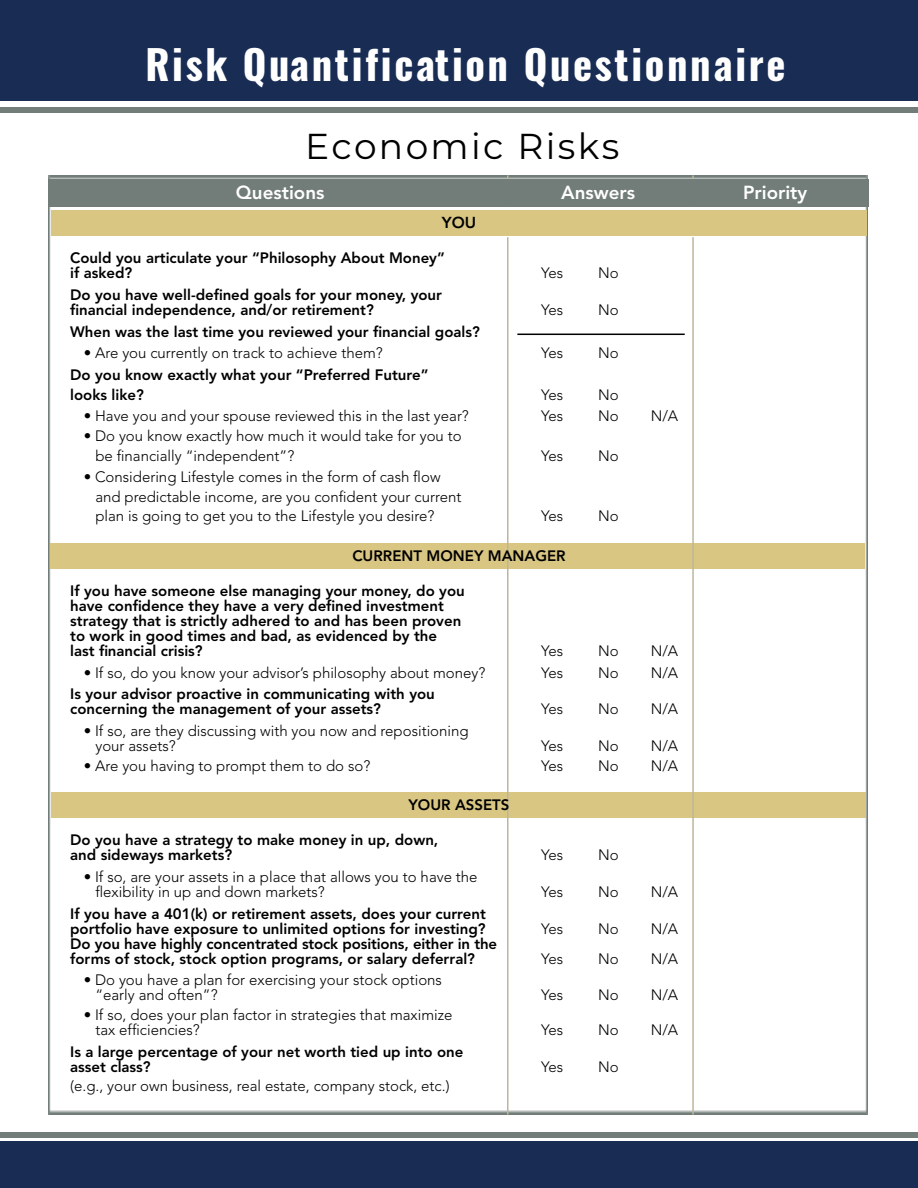
<style>
.page{position:relative;width:918px;height:1188px;background:#fff}
.page>*{position:absolute;margin:0;border:0;box-sizing:border-box;transform-origin:0 0}
.t1{font:700 40.5px "Oswald";letter-spacing:.065em;color:#fff}
.t2{font:36px "Montserrat";letter-spacing:.065em;color:#000}
.t3{font:800 18.75px "Avenir";color:#fff}
.t4{font:800 15.75px "Avenir";color:#000}
.t5{font:800 15px/15px "Avenir";color:#000}
.t6{font:300 15px/15px "Avenir";color:#000}
</style>
<div class="page">
<img style="left:49px;top:176px;width:819px;height:939px">
<div style="left:52px;top:792px;width:814px;height:25px;background:#d9c683"></div>
<div style="left:51px;top:543px;width:814px;height:26px;background:#d9c683"></div>
<div style="left:52px;top:211px;width:814px;height:25px;background:#d9c683"></div>
<hr style="left:507px;top:237px;width:1px;height:878px;background:#bdb79a">
<hr style="left:692px;top:237px;width:2px;height:878px;background:#bdb79a">
<hr style="left:507px;top:175px;width:1px;height:32px;background:#bdb79a">
<hr style="left:692px;top:175px;width:2px;height:32px;background:#bdb79a">
<hr style="left:517px;top:334px;width:168px;height:1px;background:#000">
<div style="left:0;top:0;width:918px;height:100px;background:#182c54"></div>
<div style="left:0;top:1142px;width:918px;height:46px;background:#182c54"></div>
<div style="left:49px;top:180px;width:820px;height:26px;background:#727d79"></div>
<h1 class="t1" style="left:145px;top:36px;width:642px">Risk Quantification Questionnaire</h1>
<h2 class="t2" style="left:305px;top:121px;width:316px">Economic Risks</h2>
<p class="t3" style="left:236px;top:182px;width:90px">Questions</p>
<p class="t3" style="left:561px;top:182px;width:75px">Answers</p>
<p class="t3" style="left:743px;top:182px;width:66px">Priority</p>
<p class="t4" style="left:442px;top:213px;width:36px">YOU</p>
<p class="t5" style="left:70px;top:250px;width:376px">Could you articulate your “Philosophy About Money” if asked?</p>
<p class="t5" style="left:70px;top:287px;width:373px">Do you have well-defined goals for your money, your financial independence, and/or retirement?</p>
<p class="t6" style="left:541px;top:265px;width:23px">Yes</p>
<p class="t6" style="left:598px;top:265px;width:22px">No</p>
<p class="t6" style="left:541px;top:302px;width:23px">Yes</p>
<p class="t6" style="left:598px;top:302px;width:22px">No</p>
<p class="t5" style="left:70px;top:324px;width:411px">When was the last time you reviewed your financial goals?</p>
<p class="t6" style="left:84px;top:346px;width:301px">• Are you currently on track to achieve them?</p>
<p class="t6" style="left:541px;top:346px;width:23px">Yes</p>
<p class="t6" style="left:598px;top:346px;width:22px">No</p>
<p class="t5" style="left:70px;top:365px;width:360px;line-height:19.6px">Do you know exactly what your “Preferred Future” looks like?</p>
<p class="t6" style="left:541px;top:387px;width:23px">Yes</p>
<p class="t6" style="left:598px;top:387px;width:22px">No</p>
<p class="t6" style="left:84px;top:409px;width:387px">• Have you and your spouse reviewed this in the last year?</p>
<p class="t6" style="left:541px;top:409px;width:23px">Yes</p>
<p class="t6" style="left:598px;top:409px;width:22px">No</p>
<p class="t6" style="left:651px;top:409px;width:29px">N/A</p>
<p class="t6" style="left:95px;top:426px;width:368px;line-height:19.6px;text-indent:-12px">• Do you know exactly how much it would take for you to be financially “independent”?</p>
<p class="t6" style="left:541px;top:448px;width:23px">Yes</p>
<p class="t6" style="left:598px;top:448px;width:22px">No</p>
<p class="t6" style="left:95px;top:467px;width:368px;line-height:19.6px;text-indent:-12px">• Considering Lifestyle comes in the form of cash flow and predictable income, are you confident your current plan is going to get you to the Lifestyle you desire?</p>
<p class="t6" style="left:541px;top:509px;width:23px">Yes</p>
<p class="t6" style="left:598px;top:509px;width:22px">No</p>
<p class="t5" style="left:352px;top:548px;width:215px">CURRENT MONEY MANAGER</p>
<p class="t5" style="left:70px;top:583px;width:396px">If you have someone else managing your money, do you have confidence they have a very defined investment strategy that is strictly adhered to and has been proven to work in good times and bad, as evidenced by the last financial crisis?</p>
<p class="t6" style="left:541px;top:643px;width:23px">Yes</p>
<p class="t6" style="left:598px;top:643px;width:22px">No</p>
<p class="t6" style="left:651px;top:643px;width:29px">N/A</p>
<p class="t6" style="left:84px;top:665px;width:403px">• If so, do you know your advisor’s philosophy about money?</p>
<p class="t6" style="left:541px;top:665px;width:23px">Yes</p>
<p class="t6" style="left:598px;top:665px;width:22px">No</p>
<p class="t6" style="left:651px;top:665px;width:29px">N/A</p>
<p class="t5" style="left:70px;top:687px;width:366px">Is your advisor proactive in communicating with you concerning the management of your assets?</p>
<p class="t6" style="left:541px;top:702px;width:23px">Yes</p>
<p class="t6" style="left:598px;top:702px;width:22px">No</p>
<p class="t6" style="left:651px;top:702px;width:29px">N/A</p>
<p class="t6" style="left:95px;top:724px;width:375px;text-indent:-12px">• If so, are they discussing with you now and repositioning your assets?</p>
<p class="t6" style="left:541px;top:739px;width:23px">Yes</p>
<p class="t6" style="left:598px;top:739px;width:22px">No</p>
<p class="t6" style="left:651px;top:739px;width:29px">N/A</p>
<p class="t6" style="left:84px;top:758px;width:288px">• Are you having to prompt them to do so?</p>
<p class="t6" style="left:541px;top:758px;width:23px">Yes</p>
<p class="t6" style="left:598px;top:758px;width:22px">No</p>
<p class="t6" style="left:651px;top:758px;width:29px">N/A</p>
<p class="t5" style="left:408px;top:797px;width:103px">YOUR ASSETS</p>
<p class="t5" style="left:70px;top:833px;width:370px">Do you have a strategy to make money in up, down, and sideways markets?</p>
<p class="t6" style="left:541px;top:848px;width:23px">Yes</p>
<p class="t6" style="left:598px;top:848px;width:22px">No</p>
<p class="t6" style="left:95px;top:869px;width:384px;text-indent:-12px">• If so, are your assets in a place that allows you to have the flexibility in up and down markets?</p>
<p class="t5" style="left:70px;top:906px;width:417px">If you have a 401(k) or retirement assets, does your current portfolio have exposure to unlimited options for investing?</p>
<p class="t5" style="left:70px;top:936px;width:428px">Do you have highly concentrated stock positions, either in the forms of stock, stock option programs, or salary deferral?</p>
<p class="t6" style="left:95px;top:973px;width:348px;text-indent:-12px">• Do you have a plan for exercising your stock options “early and often”?</p>
<p class="t6" style="left:95px;top:1007px;width:359px;text-indent:-12px">• If so, does your plan factor in strategies that maximize tax efficiencies?</p>
<p class="t5" style="left:70px;top:1044px;width:395px">Is a large percentage of your net worth tied up into one asset class?</p>
<p class="t6" style="left:70px;top:1079px;width:381px">(e.g., your own business, real estate, company stock, etc.)</p>
<p class="t6" style="left:541px;top:884px;width:23px">Yes</p>
<p class="t6" style="left:598px;top:884px;width:22px">No</p>
<p class="t6" style="left:651px;top:884px;width:29px">N/A</p>
<p class="t6" style="left:541px;top:921px;width:23px">Yes</p>
<p class="t6" style="left:598px;top:921px;width:22px">No</p>
<p class="t6" style="left:651px;top:921px;width:29px">N/A</p>
<p class="t6" style="left:541px;top:951px;width:23px">Yes</p>
<p class="t6" style="left:598px;top:951px;width:22px">No</p>
<p class="t6" style="left:651px;top:951px;width:29px">N/A</p>
<p class="t6" style="left:541px;top:988px;width:23px">Yes</p>
<p class="t6" style="left:598px;top:988px;width:22px">No</p>
<p class="t6" style="left:651px;top:988px;width:29px">N/A</p>
<p class="t6" style="left:541px;top:1022px;width:23px">Yes</p>
<p class="t6" style="left:598px;top:1022px;width:22px">No</p>
<p class="t6" style="left:651px;top:1022px;width:29px">N/A</p>
<p class="t6" style="left:541px;top:1059px;width:23px">Yes</p>
<p class="t6" style="left:598px;top:1059px;width:22px">No</p>
</div>
